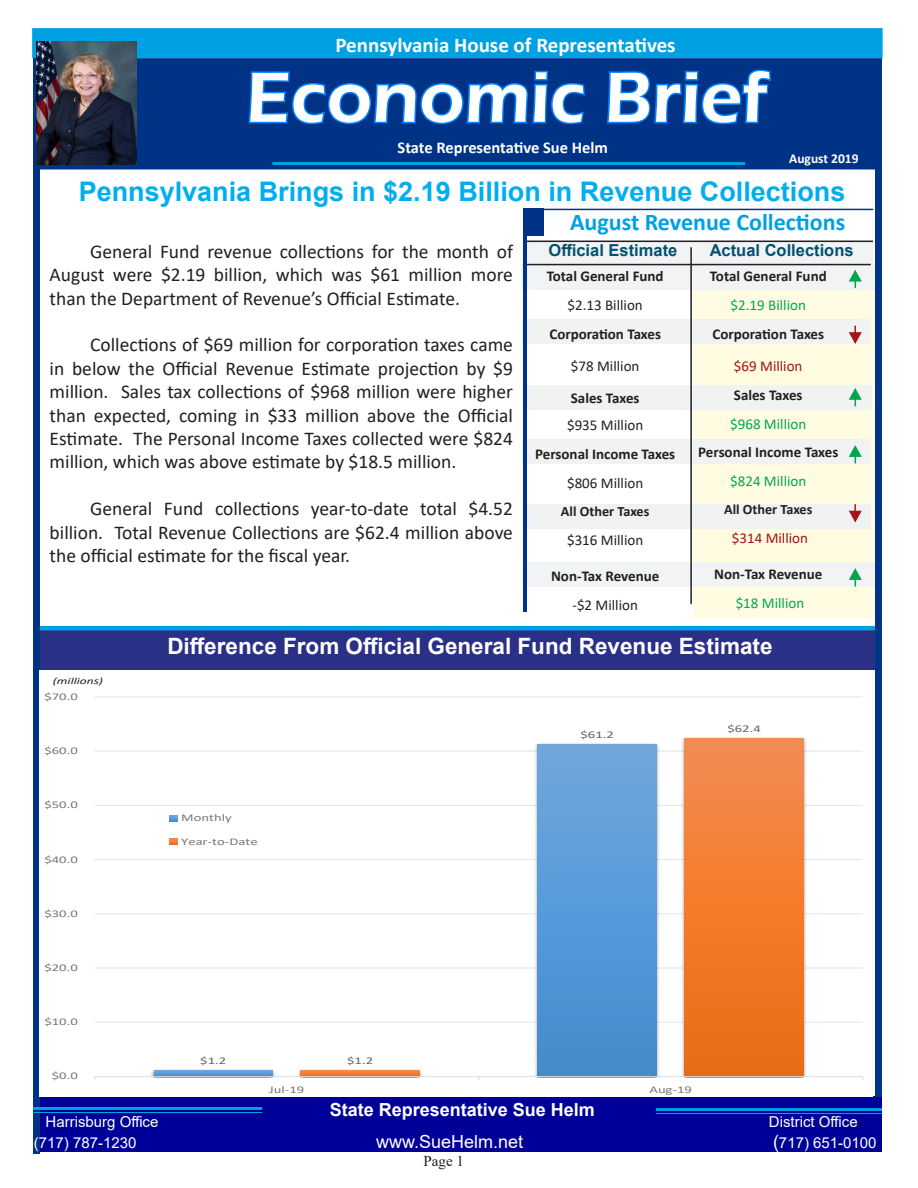
<style>
.page{position:relative;width:918px;height:1188px;background:#fff}
.page>*{position:absolute;margin:0;border:0;box-sizing:border-box;transform-origin:0 0}
.t1{font:600 73.5px "Eras ITC";color:#fff}
.t2{font:700 27px "Arial";color:#00aeef}
.t3{font:700 24px "Calibri";color:#00a1e3}
.t4{font:700 22.5px "Arial";color:#fff}
.t5{font:700 21px "Calibri";color:#fff}
.t6{font:19.5px/23.4px "Calibri";color:#231f20;text-align:justify}
.t7{font:700 18px "Arial";color:#fff}
.t8{font:18px "Arial";color:#fff}
.t9{font:700 16.5px "Arial";color:#025171}
.t10{font:700 16.5px "Calibri";color:#fff}
.t11{font:700 15px "Calibri";color:#231f20}
.t12{font:15px "Calibri";color:#231f20}
.t13{font:15px "Arial";color:#fff}
.t14{font:15px "Calibri";color:#00a752}
.t15{font:15px "Calibri";color:#a01415}
.t16{font:15px "Times New Roman";color:#231f20}
.t17{font:700 14.25px "Calibri";color:#231f20}
.t18{font:700 13.5px "Calibri";color:#fff}
.t19{font:10.35px "Calibri";letter-spacing:-.005em;color:#76787b;scale:1.42 1}
.t20{font:10.35px "Calibri";color:#636366;scale:1.42 1}
.t21{font:italic 9.45px "Calibri";color:#231f20;scale:1.42 1}
.s1{font-size:18px}
</style>
<div class="page">
<div style="left:34px;top:58px;width:848px;height:112px;background:#003385;border:3px solid #003385"></div>
<div style="left:693px;top:244px;width:179px;height:373px;background:#fffce1"></div>
<div style="left:523px;top:319px;width:347px;height:25px;background:#f1f2f2"></div>
<div style="left:523px;top:562px;width:353px;height:24px;background:#f2f3f4"></div>
<div style="left:524px;top:504px;width:347px;height:25px;background:#f0f1f3"></div>
<div style="left:523px;top:439px;width:347px;height:24px;background:#f1f2f2"></div>
<svg style="left:247px;top:58px;width:340px;height:67px"></svg>
<svg style="left:607px;top:69px;width:164px;height:56px"></svg>
<div style="left:36px;top:1097px;width:846px;height:55px;background:#009"></div>
<hr style="left:272px;top:162px;width:473px;height:3px;background:#00a1e3">
<div style="left:36px;top:628px;width:840px;height:42px;background:#2b3087"></div>
<div style="left:523px;top:209px;width:20px;height:27px;background:#003287"></div>
<hr style="left:39px;top:626px;width:837px;height:4px;background:#00a1e3">
<div style="left:525px;top:241px;width:348px;height:24px;background:#f2f3f4"></div>
<div style="left:522px;top:265px;width:356px;height:25px;background:#f2f3f4"></div>
<div style="left:525px;top:385px;width:347px;height:25px;background:#f1f2f2"></div>
<hr style="left:690px;top:247px;width:2px;height:357px;background:#231f20">
<hr style="left:525px;top:241px;width:348px;height:1px;background:#231f20">
<div style="left:33px;top:36px;width:6px;height:1117px;background:#003385"></div>
<hr style="left:33px;top:1107px;width:229px;height:3px;background:#00a1e3">
<hr style="left:33px;top:1112px;width:229px;height:1px;background:#00a1e3">
<div style="left:32px;top:28px;width:851px;height:30px;background:#00a1e3;border:2px solid #00a1e3"></div>
<div style="left:876px;top:170px;width:6px;height:927px;background:#003486"></div>
<hr style="left:525px;top:209px;width:348px;height:1px;background:#003287">
<hr style="left:523px;top:264px;width:348px;height:1px;background:#231f20">
<hr style="left:524px;top:209px;width:3px;height:403px;background:#003287">
<hr style="left:656px;top:1108px;width:226px;height:3px;background:#00a1e3">
<hr style="left:656px;top:1113px;width:226px;height:1px;background:#00a1e3">
<svg style="left:848px;top:388px;width:14px;height:18px"></svg>
<svg style="left:848px;top:504px;width:14px;height:19px"></svg>
<svg style="left:848px;top:270px;width:14px;height:18px"></svg>
<svg style="left:848px;top:445px;width:14px;height:18px"></svg>
<hr style="left:95px;top:1022px;width:768px;height:1px;background:#dcdddf">
<hr style="left:95px;top:968px;width:768px;height:1px;background:#dcdddf">
<hr style="left:95px;top:913px;width:768px;height:1px;background:#dcdddf">
<hr style="left:95px;top:859px;width:768px;height:1px;background:#dcdddf">
<hr style="left:95px;top:805px;width:768px;height:1px;background:#dcdddf">
<hr style="left:95px;top:751px;width:768px;height:1px;background:#dcdddf">
<hr style="left:95px;top:696px;width:768px;height:1px;background:#dcdddf">
<img style="left:151px;top:1069px;width:124px;height:7px">
<img style="left:532px;top:743px;width:130px;height:333px">
<img style="left:298px;top:1069px;width:124px;height:7px">
<img style="left:679px;top:737px;width:130px;height:339px">
<svg style="left:154px;top:1070px;width:119px;height:6px"></svg>
<div style="left:538px;top:745px;width:118px;height:331px;background:linear-gradient(to bottom,#6fa8df,#418cce)"></div>
<svg style="left:301px;top:1070px;width:118px;height:6px"></svg>
<div style="left:685px;top:738px;width:118px;height:338px;background:linear-gradient(to bottom,#f68c4f,#eb6b11)"></div>
<hr style="left:95px;top:1076px;width:768px;height:1px;background:#dcdddf">
<svg style="left:170px;top:815px;width:8px;height:6px"></svg>
<svg style="left:170px;top:839px;width:8px;height:6px"></svg>
<svg style="left:848px;top:326px;width:14px;height:18px"></svg>
<svg style="left:848px;top:568px;width:14px;height:18px"></svg>
<img style="left:36px;top:41px;width:100px;height:124px">
<p class="t5" style="left:335px;top:30px;width:342px">Pennsylvania House of Representatives</p>
<p class="t1" style="left:246px;top:56px;width:523px">Economic Brief</p>
<p class="t10" style="left:398px;top:136px;width:212px">State Representative Sue Helm</p>
<p class="t18" style="left:789px;top:149px;width:71px">August 2019</p>
<p class="t2" style="left:79px;top:172px;width:768px">Pennsylvania Brings in $2.19 Billion in Revenue Collections</p>
<p class="t6" style="left:50px;top:239px;width:465px;text-indent:40px">General Fund revenue collections for the month of August were $2.19 billion, which was $61 million more than the Department of Revenue’s Official Estimate.</p>
<p class="t6" style="left:50px;top:333px;width:465px;text-indent:40px">Collections of $69 million for corporation taxes came in below the Official Revenue Estimate projection by $9 million. Sales tax collections of $968 million were higher than expected, coming in $33 million above the Official Estimate. The Personal Income Taxes collected were $824 million, which was above estimate by $18.5 million.</p>
<p class="t6" style="left:50px;top:497px;width:465px;text-indent:40px">General Fund collections year-to-date total $4.52 billion. Total Revenue Collections are $62.4 million above the official estimate for the fiscal year.</p>
<p class="t3" style="left:570px;top:205px;width:277px">August Revenue Collections</p>
<p class="t11" style="left:547px;top:265px;width:118px">Total General Fund</p>
<p class="t12" style="left:568px;top:294px;width:77px">$2.13 Billion</p>
<p class="t11" style="left:549px;top:323px;width:113px">Corporation Taxes</p>
<p class="t12" style="left:571px;top:356px;width:70px">$78 Million</p>
<p class="t11" style="left:571px;top:388px;width:70px">Sales Taxes</p>
<p class="t12" style="left:567px;top:415px;width:78px">$935 Million</p>
<p class="t11" style="left:535px;top:444px;width:142px">Personal Income Taxes</p>
<p class="t12" style="left:567px;top:473px;width:78px">$806 Million</p>
<p class="t17" style="left:561px;top:501px;width:90px">All Other Taxes</p>
<p class="t12" style="left:567px;top:529px;width:78px">$316 Million</p>
<p class="t11" style="left:551px;top:565px;width:110px">Non-Tax Revenue</p>
<p class="t12" style="left:572px;top:594px;width:67px">-$2 Million</p>
<p class="t9" style="left:549px;top:239px;width:130px">Official Estimate</p>
<p class="t9" style="left:710px;top:239px;width:145px">Actual Collections</p>
<p class="t11" style="left:710px;top:265px;width:118px">Total General Fund</p>
<p class="t14" style="left:731px;top:294px;width:77px">$2.19 Billion</p>
<p class="t11" style="left:712px;top:323px;width:113px">Corporation Taxes</p>
<p class="t15" style="left:734px;top:356px;width:70px">$69 Million</p>
<p class="t11" style="left:734px;top:384px;width:70px">Sales Taxes</p>
<p class="t14" style="left:730px;top:413px;width:78px">$968 Million</p>
<p class="t11" style="left:698px;top:442px;width:142px">Personal Income Taxes</p>
<p class="t14" style="left:730px;top:471px;width:78px">$824 Million</p>
<p class="t17" style="left:724px;top:499px;width:90px">All Other Taxes</p>
<p class="t15" style="left:732px;top:528px;width:78px">$314 Million</p>
<p class="t11" style="left:714px;top:563px;width:110px">Non-Tax Revenue</p>
<p class="t14" style="left:736px;top:592px;width:70px">$18 Million</p>
<p class="t21" style="left:53px;top:674px;width:37px">(millions)</p>
<p class="t19" style="left:44px;top:689px;width:25px">$70.0</p>
<p class="t19" style="left:44px;top:743px;width:25px">$60.0</p>
<p class="t19" style="left:44px;top:798px;width:25px">$50.0</p>
<p class="t19" style="left:44px;top:852px;width:25px">$40.0</p>
<p class="t19" style="left:44px;top:906px;width:25px">$30.0</p>
<p class="t19" style="left:44px;top:960px;width:25px">$20.0</p>
<p class="t19" style="left:44px;top:1015px;width:25px">$10.0</p>
<p class="t19" style="left:52px;top:1069px;width:20px">$0.0</p>
<p class="t4" style="left:167px;top:630px;width:607px">Difference From Official General Fund Revenue Estimate</p>
<p class="t19" style="left:181px;top:811px;width:37px">Monthly</p>
<p class="t19" style="left:181px;top:834px;width:55px">Year-to-Date</p>
<p class="t20" style="left:580px;top:727px;width:25px">$61.2</p>
<p class="t20" style="left:727px;top:721px;width:25px">$62.4</p>
<p class="t20" style="left:200px;top:1053px;width:20px">$1.2</p>
<p class="t20" style="left:347px;top:1053px;width:20px">$1.2</p>
<p class="t19" style="left:269px;top:1082px;width:26px">Jul-19</p>
<p class="t19" style="left:650px;top:1082px;width:31px">Aug-19</p>
<p class="t7" style="left:330px;top:1097px;width:267px">State Representative Sue Helm</p>
<p class="t13" style="left:46px;top:1111px;width:114px">Harrisburg Office</p>
<p class="t13" style="left:769px;top:1111px;width:90px">District Office</p>
<p class="t13" style="left:34px;top:1132px;width:104px">(717) 787-1230</p>
<p class="t8" style="left:376px;top:1129px;width:148px">www.SueHelm.net</p>
<p class="t13" style="left:773px;top:1132px;width:105px"><span class="s1">(</span>717) 651-0100</p>
<p class="t16" style="left:424px;top:1150px;width:42px">Page 1</p>
</div>
